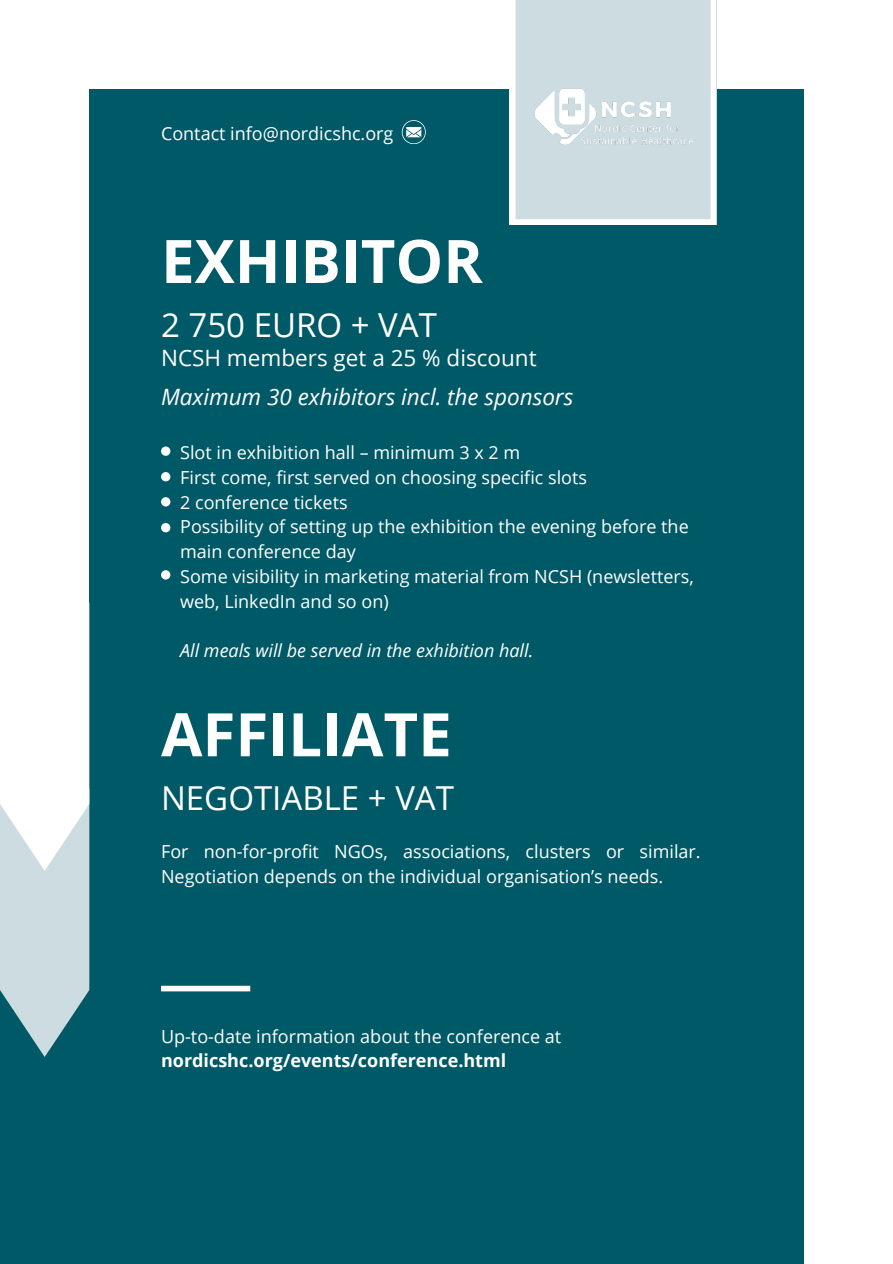
<style>
.page{position:relative;width:893px;height:1264px;background:#fff}
.page>*{position:absolute;margin:0;border:0;box-sizing:border-box;transform-origin:0 0}
.t1{font:700 60px "Open Sans";color:#fff}
.t2{font:33px "Open Sans";color:#fff}
.t3{font:italic 22.5px "Open Sans";color:#fff}
.t4{font:22.5px "Open Sans";color:#fff}
.t5{font:18px/24.8px "Open Sans";color:#fff}
.t6{font:italic 18px "Open Sans";color:#fff}
.s1{font-weight:700}
</style>
<div class="page">
<div style="left:89px;top:89px;width:715px;height:1174px;background:#005966"></div>
<svg style="left:510px;top:0;width:206px;height:225px;background:#d2e0e4"></svg>
<img style="left:525px;top:73px;width:176px;height:88px">
<svg style="left:0;top:603px;width:90px;height:660px"></svg>
<svg style="left:402px;top:120px;width:23px;height:24px"></svg>
<div style="left:161px;top:446px;width:9px;height:9px;background:#fff;border-radius:50%"></div>
<div style="left:161px;top:472px;width:9px;height:9px;background:#fff;border-radius:50%"></div>
<div style="left:161px;top:570px;width:9px;height:9px;background:#fff;border-radius:50%"></div>
<div style="left:161px;top:497px;width:9px;height:9px;background:#fff;border-radius:50%"></div>
<div style="left:161px;top:523px;width:9px;height:9px;background:#fff;border-radius:50%"></div>
<div style="left:161px;top:985px;width:89px;height:6px;background:#fff"></div>
<p class="t5" style="left:161px;top:121px;width:234px">Contact info@nordicshc.org</p>
<p class="t1" style="left:161px;top:219px;width:323px">EXHIBITOR</p>
<h1 class="t2" style="left:161px;top:301px;width:277px">2 750 EURO + VAT</h1>
<h1 class="t4" style="left:161px;top:342px;width:377px">NCSH members get a 25 % discount</h1>
<h3 class="t3" style="left:161px;top:381px;width:414px">Maximum 30 exhibitors incl. the sponsors</h3>
<p class="t5" style="left:180px;top:440px;width:341px">Slot in exhibition hall – minimum 3 x 2 m</p>
<p class="t5" style="left:180px;top:464px;width:408px">First come, first served on choosing specific slots</p>
<p class="t5" style="left:180px;top:489px;width:169px">2 conference tickets</p>
<p class="t5" style="left:180px;top:514px;width:510px">Possibility of setting up the exhibition the evening before the main conference day</p>
<p class="t5" style="left:180px;top:563px;width:515px">Some visibility in marketing material from NCSH (newsletters, web, LinkedIn and so on)</p>
<p class="t6" style="left:180px;top:638px;width:354px">All meals will be served in the exhibition hall.</p>
<h3 class="t1" style="left:161px;top:692px;width:292px">AFFILIATE</h3>
<p class="t2" style="left:161px;top:774px;width:294px">NEGOTIABLE + VAT</p>
<p class="t5" style="left:161px;top:839px;width:541px">For non-for-profit NGOs, associations, clusters or similar.<br>Negotiation depends on the individual organisation’s needs.</p>
<p class="t5" style="left:161px;top:1023px;width:402px">Up-to-date information about the conference at <span class="s1">nordicshc.org/events/conference.html</span></p>
</div>
